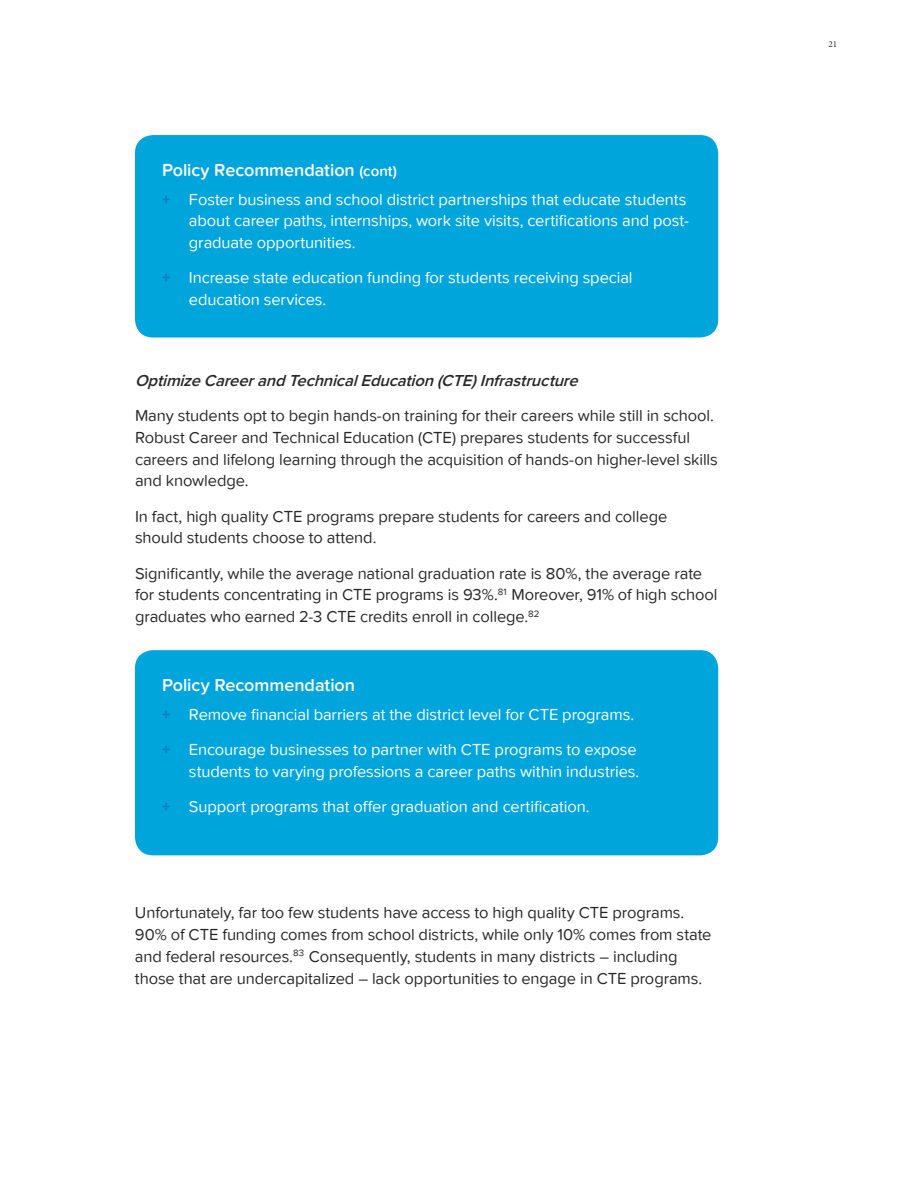
<style>
.page{position:relative;width:918px;height:1188px;background:#fff}
.page>*{position:absolute;margin:0;border:0;box-sizing:border-box;transform-origin:0 0}
.t1{font:600 18px "Proxima Nova Soft";letter-spacing:-.005em;color:#fff}
.t2{font:600 18px "Proxima Nova";color:#fff}
.t3{font:16.5px/21.8px "Proxima Nova Soft";letter-spacing:-.005em;color:#282829}
.t4{font:16.5px/21.8px "Proxima Nova Soft";letter-spacing:-.005em;color:#fff}
.t5{font:italic 600 16.5px "Proxima Nova";color:#282829}
.t6{font:9px "Minion Pro";color:#282829}
.s1{font-size:15px}
.s2{font-weight:700;color:#0080be}
</style>
<div class="page">
<div style="left:135px;top:650px;width:583px;height:205px;background:#00a5db;border-radius:18px"></div>
<div style="left:135px;top:135px;width:583px;height:202px;background:#00a5db;border-radius:18px"></div>
<p class="t1" style="left:162px;top:162px;width:236px">Policy Recommendation <span class="s1">(cont)</span></p>
<p class="t4" style="left:189px;top:189px;width:502px;text-indent:-27px"><span class="s2">+</span> Foster business and school district partnerships that educate students about career paths, internships, work site visits, certifications and post&shy;graduate opportunities.</p>
<p class="t4" style="left:189px;top:268px;width:445px;text-indent:-27px"><span class="s2">+</span> Increase state education funding for students receiving special education services.</p>
<p class="t5" style="left:135px;top:373px;width:448px">Optimize Careerand TechnicalEducation (CTE)Infrastructure</p>
<p class="t3" style="left:135px;top:405px;width:584px">Many students opt to begin hands-on training for their careers while still in school.<br>Robust Career and Technical Education (CTE) prepares students for successful careers and lifelong learning through the acquisition of hands-on higher-level skills and knowledge.</p>
<p class="t3" style="left:135px;top:506px;width:534px">In fact, high quality CTE programs prepare students for careers and college should students choose to attend.</p>
<p class="t3" style="left:135px;top:562px;width:584px">Significantly, while the average national graduation rate is 80%, the average rate for students concentrating in CTE programs is 93%.<sup>81</sup> Moreover, 91% of high school graduates who earned 2-3 CTE credits enroll in college.<sup>82</sup></p>
<p class="t2" style="left:162px;top:678px;width:195px">Policy Recommendation</p>
<p class="t4" style="left:162px;top:697px;width:476px;line-height:35.2px"><span class="s2">+</span> Remove financial barriers at the district level for CTE programs. <span class="s2">+</span> Encourage businesses to partner with CTE programs to expose</p>
<p class="t4" style="left:162px;top:754px;width:479px;line-height:35.2px;text-indent:27px">students to varying professions a career paths within industries. <span class="s2">+</span> Support programs that offer graduation and certification.</p>
<p class="t3" style="left:135px;top:903px;width:578px">Unfortunately, far too few students have access to high quality CTE programs.<br>90% of CTE funding comes from school districts, while only 10% comes from state and federal resources.<sup>83</sup> Consequently, students in many districts – including those that are undercapitalized – lack opportunities to engage in CTE programs.</p>
<p class="t6" style="left:828px;top:39px;width:10px">21</p>
</div>
